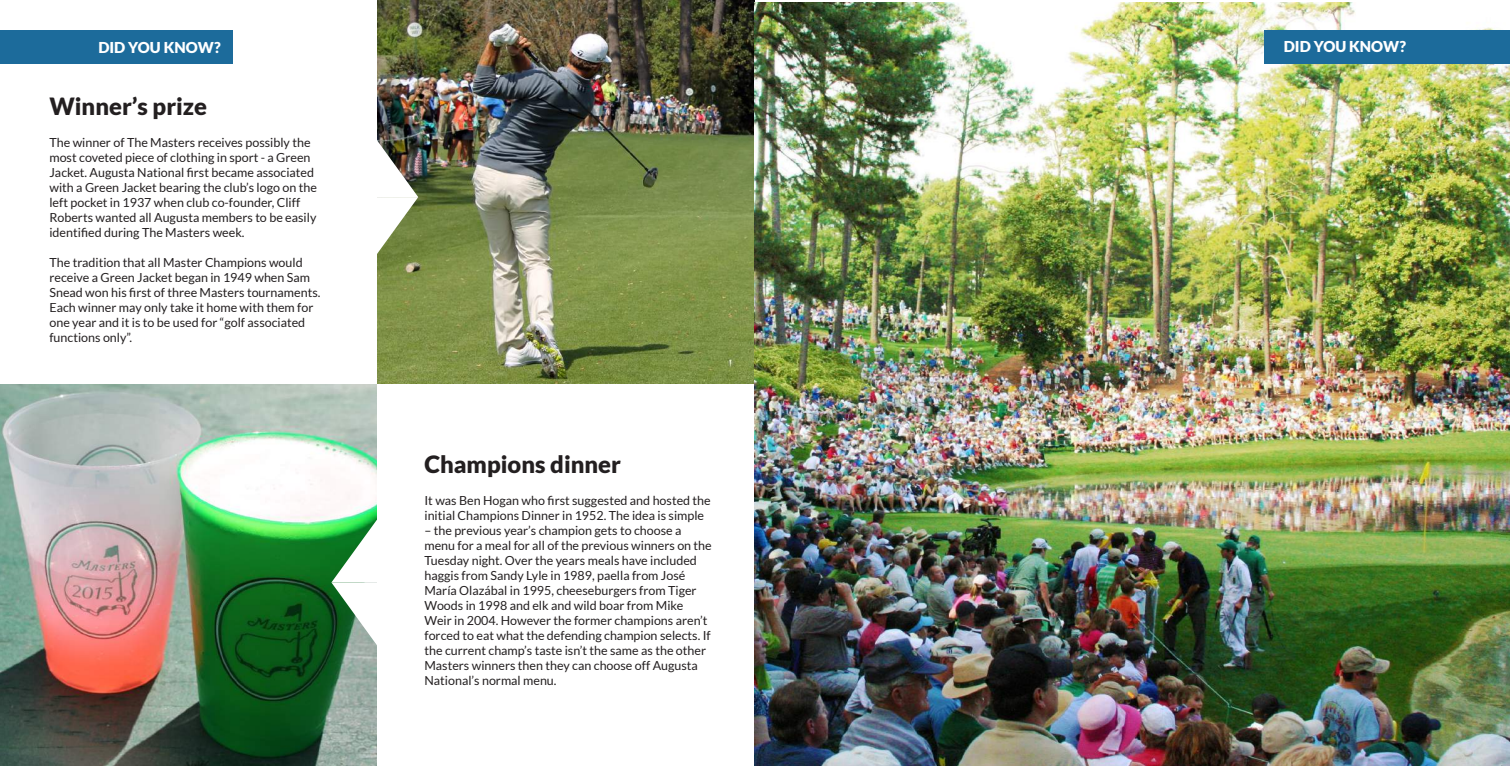
<style>
.page{position:relative;width:1510px;height:766px;background:#fff}
.page>*{position:absolute;margin:0;border:0;box-sizing:border-box;transform-origin:0 0}
.t1{font:900 23.75px "Lato";color:#231f20}
.t2{font:900 15px "Lato";color:#fff}
.t3{font:12.5px/15px "Lato";color:#231f20}
</style>
<div class="page">
<img style="left:0;top:384px;width:377px;height:381px">
<img style="left:377px;top:0;width:378px;height:384px">
<img style="left:377px;top:133px;width:41px;height:127px">
<svg style="left:331px;top:519px;width:46px;height:126px"></svg>
<img style="left:755px;top:2px;width:754px;height:763px">
<div style="left:0;top:30px;width:232px;height:34px;background:#1c6b9b"></div>
<div style="left:1264px;top:30px;width:245px;height:34px;background:#1c6b9b"></div>
<p class="t2" style="left:98px;top:39px;width:124px">DID YOU KNOW?</p>
<p class="t2" style="left:1283px;top:38px;width:124px">DID YOU KNOW?</p>
<h1 class="t1" style="left:49px;top:92px;width:159px">Winner’s prize</h1>
<p class="t3" style="left:49px;top:135px;width:269px">The winner of The Masters receives possibly the most coveted piece of clothing in sport - a Green Jacket. Augusta National first became associated with a Green Jacket bearing the club’s logo on the left pocket in 1937 when club co-founder, Cliff Roberts wanted all Augusta members to be easily identified during The Masters week.</p>
<p class="t3" style="left:49px;top:255px;width:272px">The tradition that all Master Champions would receive a Green Jacket began in 1949 when Sam Snead won his first of three Masters tournaments.<br>Each winner may only take it home with them for one year and it is to be used for “golf associated functions only”.</p>
<h1 class="t1" style="left:424px;top:450px;width:198px">Champions dinner</h1>
<p class="t3" style="left:424px;top:493px;width:288px">It was Ben Hogan who first suggested and hosted the initial Champions Dinner in 1952. The idea is simple</p>
<p class="t3" style="left:424px;top:523px;width:289px">– the previous year’s champion gets to choose a menu for a meal for all of the previous winners on the Tuesday night. Over the years meals have included haggis from Sandy Lyle in 1989, paella from José María Olazábal in 1995, cheeseburgers from Tiger Woods in 1998 and elk and wild boar from Mike Weir in 2004. However the former champions aren’t forced to eat what the defending champion selects. If the current champ’s taste isn’t the same as the other Masters winners then they can choose off Augusta National’s normal menu.</p>
</div>
